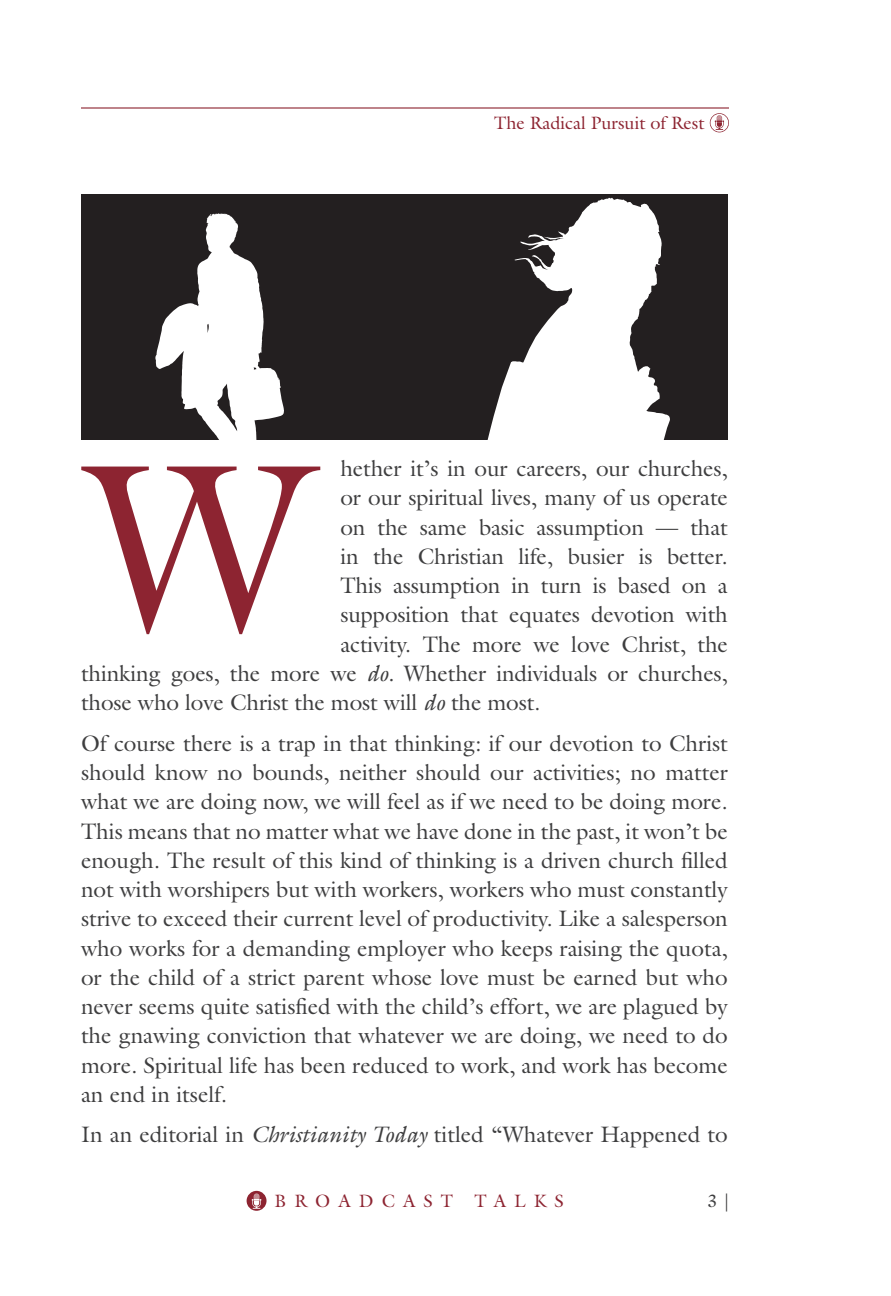
<style>
.page{position:relative;width:891px;height:1296px;background:#fff}
.page>*{position:absolute;margin:0;border:0;box-sizing:border-box;transform-origin:0 0}
.Bodytext{font:238.5px "Galliard";color:#8d2431}
.Bodytext-2{font:22.5px/29.2px "Galliard";letter-spacing:-.005em;color:#3e3e3f;text-align:justify}
.t1{font:18px "Galliard";color:#8d2431}
.t2{font:18px "Galliard";letter-spacing:.45em;color:#8d2431}
.t3{font:18px "Galliard";color:#3e3e3f}
.s1{font-style:italic}
</style>
<div class="page">
<hr style="left:81px;top:107px;width:648px;height:2px;background:#8d2431">
<svg style="left:247px;top:1191px;width:20px;height:20px"></svg>
<svg style="left:252px;top:1194px;width:9px;height:15px"></svg>
<svg style="left:710px;top:113px;width:19px;height:19px"></svg>
<div style="left:81px;top:194px;width:340px;height:246px;background:#231f20"></div>
<svg style="left:155px;top:213px;width:129px;height:227px"></svg>
<div style="left:416px;top:194px;width:312px;height:246px;background:#231f20"></div>
<svg style="left:487px;top:197px;width:183px;height:243px;fill:#fff"></svg>
<p class="t1" style="left:494px;top:111px;width:212px">The Radical Pursuit of Rest</p>
<p class="Bodytext-2" style="left:340px;top:454px;width:389px">hether it’s in our careers, our churches,</p>
<p class="Bodytext-2" style="left:340px;top:483px;width:389px">or our spiritual lives, many of us operate</p>
<p class="Bodytext-2" style="left:340px;top:512px;width:389px">on the same basic assumption — that</p>
<p class="Bodytext-2" style="left:340px;top:541px;width:389px">in the Christian life, busier is better.</p>
<p class="Bodytext-2" style="left:340px;top:571px;width:389px">This assumption in turn is based on a</p>
<p class="Bodytext-2" style="left:340px;top:600px;width:389px">supposition that equates devotion with</p>
<p class="Bodytext-2" style="left:340px;top:629px;width:389px">activity. The more we love Christ, the</p>
<p class="Bodytext-2" style="left:81px;top:658px;width:648px">thinking goes, the more we <span class="s1">do.</span> Whether individuals or churches,</p>
<p class="Bodytext-2" style="left:81px;top:688px;width:461px">those who love Christ the most will <span class="s1">do</span> the most.</p>
<p class="Bodytext-2" style="left:81px;top:728px;width:648px">Of course there is a trap in that thinking: if our devotion to Christ should know no bounds, neither should our activities; no matter what we are doing now, we will feel as if we need to be doing more.<br>This means that no matter what we have done in the past, it won’t be enough. The result of this kind of thinking is a driven church filled not with worshipers but with workers, workers who must constantly strive to exceed their current level of productivity. Like a salesperson who works for a demanding employer who keeps raising the quota, or the child of a strict parent whose love must be earned but who never seems quite satisfied with the child’s effort, we are plagued by the gnawing conviction that whatever we are doing, we need to do more. Spiritual life has been reduced to work, and work has become an end in itself.</p>
<p class="Bodytext-2" style="left:81px;top:1120px;width:648px">In an editorial in <span class="s1">Christianity Today</span> titled “Whatever Happened to</p>
<p class="Bodytext" style="left:88px;top:398px;width:226px">W</p>
<p class="t2" style="left:275px;top:1189px;width:291px">BROADCAST TALKS</p>
<p class="t3" style="left:707px;top:1189px;width:23px">3 |</p>
</div>
